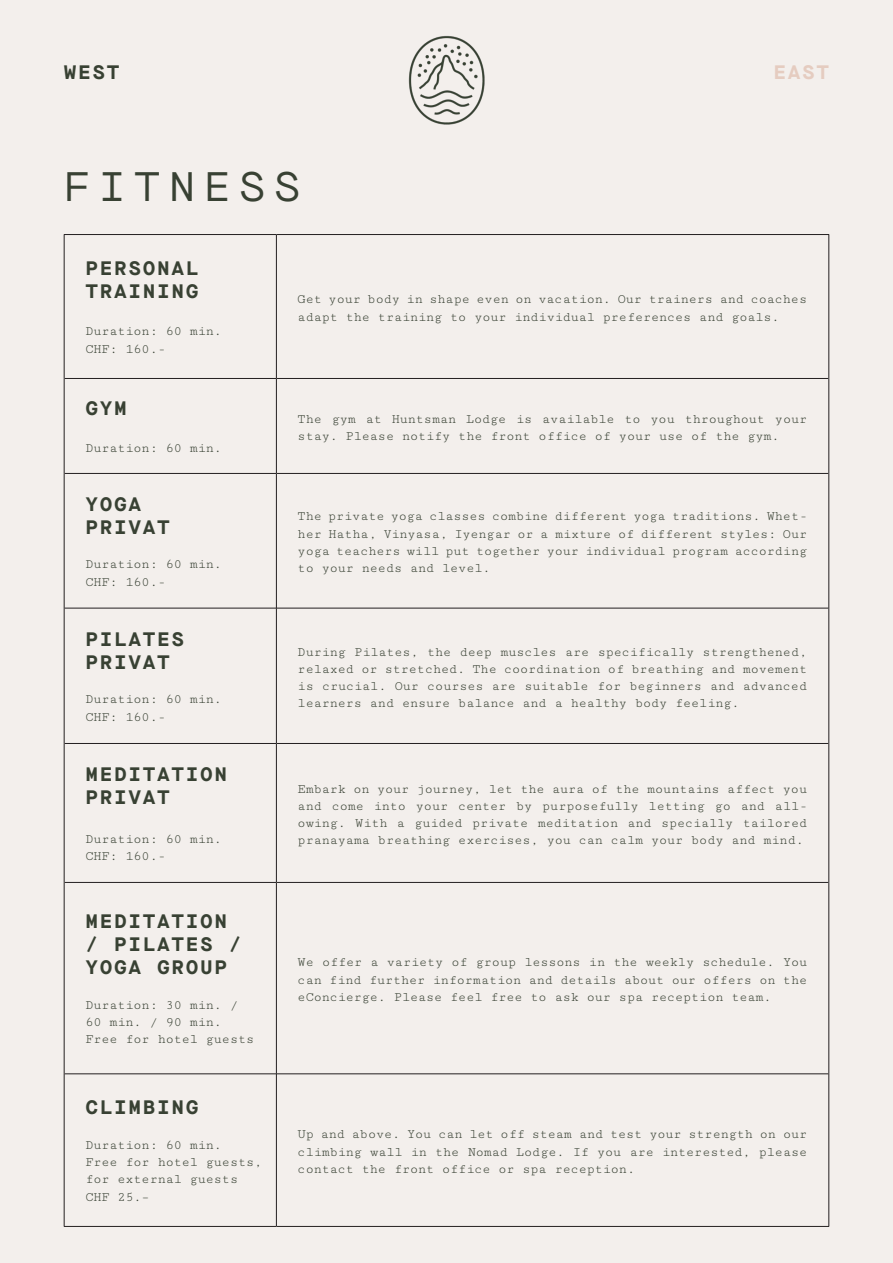
<style>
.page{position:relative;width:893px;height:1263px;background:#f3efec}
.page>*{position:absolute;margin:0;border:0;box-sizing:border-box;transform-origin:0 0}
.t1{font:41.25px "Maison Neue Mono";letter-spacing:.2em;color:#384133}
.t2{font:700 19.5px/23.4px "Maison Neue Mono";letter-spacing:.085em;color:#384133}
.t3{font:700 19.5px "Maison Neue Mono";color:#e5ccc0}
.Preisliste{font:13.5px/17.2px "Cutive Mono";letter-spacing:-.01em;color:#384133}
</style>
<div class="page">
<img style="left:408px;top:35px;width:77px;height:90px">
<hr style="left:65px;top:378px;width:211px;height:1px;background:#231f20">
<hr style="left:277px;top:378px;width:551px;height:1px;background:#231f20">
<hr style="left:65px;top:473px;width:211px;height:1px;background:#231f20">
<hr style="left:277px;top:473px;width:551px;height:1px;background:#231f20">
<hr style="left:65px;top:608px;width:211px;height:1px;background:#231f20">
<hr style="left:277px;top:608px;width:551px;height:1px;background:#231f20">
<hr style="left:65px;top:743px;width:211px;height:1px;background:#231f20">
<hr style="left:277px;top:743px;width:551px;height:1px;background:#231f20">
<hr style="left:65px;top:882px;width:211px;height:1px;background:#231f20">
<hr style="left:277px;top:882px;width:551px;height:1px;background:#231f20">
<hr style="left:65px;top:1073px;width:211px;height:1px;background:#231f20">
<hr style="left:277px;top:1073px;width:551px;height:1px;background:#231f20">
<hr style="left:64px;top:1226px;width:212px;height:1px;background:#231f20">
<hr style="left:276px;top:1226px;width:553px;height:1px;background:#231f20">
<hr style="left:64px;top:234px;width:212px;height:1px;background:#231f20">
<hr style="left:276px;top:234px;width:553px;height:1px;background:#231f20">
<hr style="left:64px;top:235px;width:1px;height:143px;background:#231f20">
<hr style="left:276px;top:235px;width:1px;height:143px;background:#231f20">
<hr style="left:828px;top:235px;width:1px;height:143px;background:#231f20">
<hr style="left:64px;top:378px;width:1px;height:95px;background:#231f20">
<hr style="left:276px;top:378px;width:1px;height:95px;background:#231f20">
<hr style="left:828px;top:378px;width:1px;height:95px;background:#231f20">
<hr style="left:64px;top:473px;width:1px;height:135px;background:#231f20">
<hr style="left:276px;top:473px;width:1px;height:135px;background:#231f20">
<hr style="left:828px;top:473px;width:1px;height:135px;background:#231f20">
<hr style="left:64px;top:608px;width:1px;height:135px;background:#231f20">
<hr style="left:276px;top:608px;width:1px;height:135px;background:#231f20">
<hr style="left:828px;top:608px;width:1px;height:135px;background:#231f20">
<hr style="left:64px;top:743px;width:1px;height:139px;background:#231f20">
<hr style="left:276px;top:743px;width:1px;height:139px;background:#231f20">
<hr style="left:828px;top:743px;width:1px;height:139px;background:#231f20">
<hr style="left:64px;top:882px;width:1px;height:192px;background:#231f20">
<hr style="left:276px;top:882px;width:1px;height:192px;background:#231f20">
<hr style="left:828px;top:882px;width:1px;height:192px;background:#231f20">
<hr style="left:64px;top:1074px;width:1px;height:152px;background:#231f20">
<hr style="left:276px;top:1074px;width:1px;height:152px;background:#231f20">
<hr style="left:828px;top:1074px;width:1px;height:152px;background:#231f20">
<p class="t2" style="left:64px;top:60px;width:57px">WEST</p>
<p class="t3" style="left:773px;top:58px;width:57px">EAST</p>
<p class="t1" style="left:64px;top:159px;width:238px">FITNESS</p>
<p class="t2" style="left:85px;top:256px;width:115px">PERSONAL<br>TRAINING</p>
<p class="Preisliste" style="left:85px;top:323px;width:138px">Duration: 60 min.<br>CHF: 160.-</p>
<p class="t2" style="left:85px;top:396px;width:43px">GYM</p>
<p class="Preisliste" style="left:85px;top:439px;width:138px">Duration: 60 min.</p>
<p class="t2" style="left:85px;top:491px;width:57px">YOGA</p>
<p class="t2" style="left:85px;top:515px;width:86px">PRIVAT</p>
<p class="Preisliste" style="left:85px;top:556px;width:138px">Duration: 60 min.<br>CHF: 160.-</p>
<p class="t2" style="left:85px;top:626px;width:100px">PILATES</p>
<p class="t2" style="left:85px;top:650px;width:86px">PRIVAT</p>
<p class="Preisliste" style="left:85px;top:691px;width:138px">Duration: 60 min.</p>
<p class="Preisliste" style="left:85px;top:708px;width:82px">CHF: 160.-</p>
<p class="t2" style="left:85px;top:761px;width:143px">MEDITATION</p>
<p class="t2" style="left:85px;top:785px;width:86px">PRIVAT</p>
<p class="Preisliste" style="left:85px;top:830px;width:138px">Duration: 60 min.</p>
<p class="Preisliste" style="left:85px;top:848px;width:82px">CHF: 160.-</p>
<p class="t2" style="left:85px;top:908px;width:158px">MEDITATION / PILATES /<br>YOGA GROUP</p>
<p class="Preisliste" style="left:85px;top:996px;width:154px">Duration: 30 min. /</p>
<p class="Preisliste" style="left:85px;top:1014px;width:138px">60 min. / 90 min.</p>
<p class="Preisliste" style="left:85px;top:1031px;width:170px">Free for hotel guests</p>
<p class="t2" style="left:85px;top:1095px;width:115px">CLIMBING</p>
<p class="Preisliste" style="left:85px;top:1136px;width:138px">Duration: 60 min.</p>
<p class="Preisliste" style="left:85px;top:1154px;width:178px">Free for hotel guests, for external guests<br>CHF 25.–</p>
<p class="Preisliste" style="left:298px;top:291px;width:511px">Get your body in shape even on vacation. Our trainers and coaches adapt the training to your individual preferences and goals.</p>
<p class="Preisliste" style="left:298px;top:410px;width:511px">The gym at Huntsman Lodge is available to you throughout your stay. Please notify the front office of your use of the gym.</p>
<p class="Preisliste" style="left:298px;top:508px;width:511px;text-align:justify">The private yoga classes combine different yoga traditions. Whet&shy;her Hatha, Vinyasa, Iyengar or a mixture of different styles: Our yoga teachers will put together your individual program according to your needs and level.</p>
<p class="Preisliste" style="left:298px;top:643px;width:511px;text-align:justify">During Pilates, the deep muscles are specifically strengthened, relaxed or stretched. The coordination of breathing and movement is crucial. Our courses are suitable for beginners and advanced learners and ensure balance and a healthy body feeling.</p>
<p class="Preisliste" style="left:298px;top:780px;width:511px;text-align:justify">Embark on your journey, let the aura of the mountains affect you and come into your center by purposefully letting go and all&shy;owing. With a guided private meditation and specially tailored pranayama breathing exercises, you can calm your body and mind.</p>
<p class="Preisliste" style="left:298px;top:954px;width:511px;text-align:justify">We offer a variety of group lessons in the weekly schedule. You can find further information and details about our offers on the eConcierge. Please feel free to ask our spa reception team.</p>
<p class="Preisliste" style="left:298px;top:1126px;width:511px;text-align:justify">Up and above. You can let off steam and test your strength on our climbing wall in the Nomad Lodge. If you are interested, please contact the front office or spa reception.</p>
</div>
